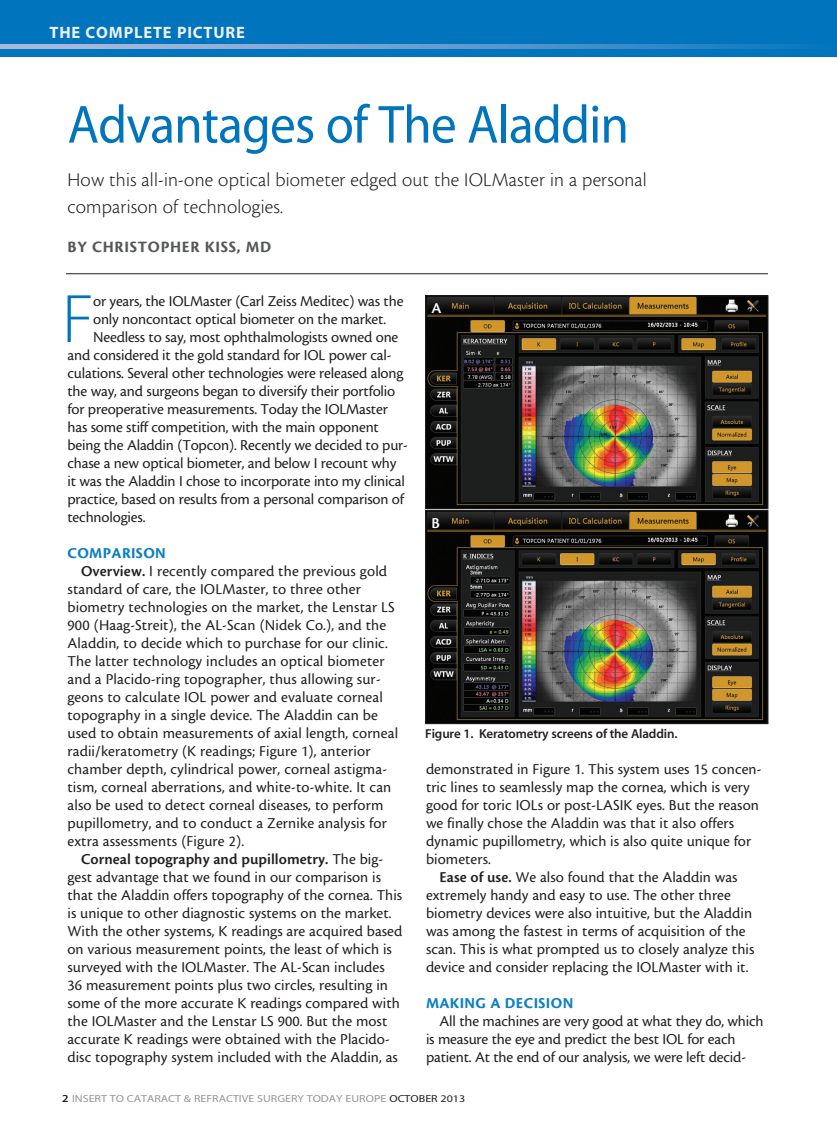
<style>
.page{position:relative;width:837px;height:1134px;background:#fff}
.page>*{position:absolute;margin:0;border:0;box-sizing:border-box;transform-origin:0 0}
.body_first{font:69.15px "Myriad MM 215 600";color:#0075bd}
.Headline{font:54px "Myriad MM 400 600";letter-spacing:-.015em;color:#0075bd;scale:.95 1}
.Deck{font:20.25px/27px "Cronos MM 250 13";letter-spacing:.01em;color:#231f20}
.Author_Byline{font:16.5px "Cronos MM 700 11";letter-spacing:.045em;color:#565858}
.t1{font:16.5px "Myriad MM 700 600";letter-spacing:.05em;color:#edeff0}
.crst_dept_body{font:15.75px/18px "Cronos MM 408 10";letter-spacing:.005em;color:#231f20}
.body_first-2{font:15.75px "Cronos MM 408 10";letter-spacing:-.01em;color:#231f20}
.crst_dept_subhead{font:15.75px "Cronos MM 700 10";letter-spacing:.025em;color:#0c80c2}
.t2{font:15.75px "Cronos MM 574 10";color:#fff}
.crst_dept_caption{font:13.05px "Myriad MM 565 600";letter-spacing:-.01em;color:#231f20}
.t3{font:10.2px "Myriad MM 400 600";color:#939598;scale:1.18 1}
.s1{font-family:"Cronos MM 574 10"}
.s2{font-family:"Myriad MM 565 600";font-size:10.8px;color:#231f20}
.s3{color:#231f20}
</style>
<div class="page">
<div style="left:0;top:0;width:837px;height:57px;background:#0075bd"></div>
<svg style="left:0;top:45px;width:803px;height:4px;background:#679ece"></svg>
<hr style="left:66px;top:273px;width:702px;height:1px;background:#231f20">
<img style="left:427px;top:297px;width:339px;height:210px">
<div style="left:425px;top:295px;width:343px;height:214px;border:1px solid #231f20"></div>
<img style="left:427px;top:512px;width:339px;height:210px">
<div style="left:425px;top:510px;width:343px;height:214px;border:1px solid #231f20"></div>
<p class="t1" style="left:49px;top:25px;width:197px">THE COMPLETE PICTURE</p>
<p class="Headline" style="left:68px;top:98px;width:592px">Advantages of The Aladdin</p>
<p class="Deck" style="left:68px;top:167px;width:581px">How this all-in-one optical biometer edged out the IOLMaster in a personal comparison of technologies.</p>
<p class="Author_Byline" style="left:68px;top:239px;width:205px">BY CHRISTOPHER KISS, MD</p>
<p class="body_first" style="left:62px;top:285px;width:33px">F</p>
<p class="body_first-2" style="left:93px;top:293px;width:312px">or years, the IOLMaster (Carl Zeiss Meditec) was the</p>
<p class="body_first-2" style="left:93px;top:311px;width:295px">only noncontact optical biometer on the market.</p>
<p class="body_first-2" style="left:93px;top:329px;width:307px">Needless to say, most ophthalmologists owned one</p>
<p class="body_first-2" style="left:68px;top:347px;width:326px">and considered it the gold standard for IOL power cal-</p>
<p class="body_first-2" style="left:68px;top:365px;width:338px">culations. Several other technologies were released along</p>
<p class="body_first-2" style="left:68px;top:383px;width:329px">the way, and surgeons began to diversify their portfolio</p>
<p class="body_first-2" style="left:68px;top:401px;width:322px">for preoperative measurements. Today the IOLMaster</p>
<p class="body_first-2" style="left:68px;top:419px;width:313px">has some stiff competition, with the main opponent</p>
<p class="body_first-2" style="left:68px;top:437px;width:342px">being the Aladdin (Topcon). Recently we decided to pur-</p>
<p class="body_first-2" style="left:68px;top:455px;width:330px">chase a new optical biometer, and below I recount why</p>
<p class="body_first-2" style="left:68px;top:473px;width:339px">it was the Aladdin I chose to incorporate into my clinical</p>
<p class="body_first-2" style="left:68px;top:491px;width:338px">practice, based on results from a personal comparison of</p>
<p class="body_first-2" style="left:68px;top:509px;width:79px">technologies.</p>
<p class="crst_dept_subhead" style="left:68px;top:545px;width:100px">COMPARISON</p>
<p class="crst_dept_body" style="left:68px;top:562px;width:332px;text-indent:14px"><span class="s1">Overview.</span> I recently compared the previous gold standard of care, the IOLMaster, to three other biometry technologies on the market, the Lenstar LS 900 (Haag-Streit), the AL-Scan (Nidek Co.), and the Aladdin, to decide which to purchase for our clinic.<br>The latter technology includes an optical biometer and a Placido-ring topographer, thus allowing sur&shy;geons to calculate IOL power and evaluate corneal topography in a single device. The Aladdin can be used to obtain measurements of axial length, corneal radii/keratometry (K readings; Figure 1), anterior chamber depth, cylindrical power, corneal astigma&shy;tism, corneal aberrations, and white-to-white. It can also be used to detect corneal diseases, to perform pupillometry, and to conduct a Zernike analysis for extra assessments (Figure 2).</p>
<p class="crst_dept_body" style="left:68px;top:850px;width:336px;text-indent:14px"><span class="s1">Corneal topography and pupillometry.</span> The big&shy;gest advantage that we found in our comparison is that the Aladdin offers topography of the cornea. This is unique to other diagnostic systems on the market.<br>With the other systems, K readings are acquired based on various measurement points, the least of which is surveyed with the IOLMaster. The AL-Scan includes 36 measurement points plus two circles, resulting in some of the more accurate K readings compared with the IOLMaster and the Lenstar LS 900. But the most accurate K readings were obtained with the Placido&shy;disc topography system included with the Aladdin, as</p>
<p class="t2" style="left:431px;top:300px;width:11px">A</p>
<p class="t2" style="left:431px;top:514px;width:10px">B</p>
<p class="crst_dept_caption" style="left:425px;top:727px;width:254px">Figure 1. Keratometry screens of the Aladdin.</p>
<p class="crst_dept_body" style="left:426px;top:760px;width:337px">demonstrated in Figure 1. This system uses 15 concen&shy;tric lines to seamlessly map the cornea, which is very good for toric IOLs or post-LASIK eyes. But the reason we finally chose the Aladdin was that it also offers dynamic pupillometry, which is also quite unique for biometers.</p>
<p class="crst_dept_body" style="left:426px;top:868px;width:330px;text-indent:14px"><span class="s1">Ease of use.</span> We also found that the Aladdin was extremely handy and easy to use. The other three biometry devices were also intuitive, but the Aladdin was among the fastest in terms of acquisition of the scan. This is what prompted us to closely analyze this device and consider replacing the IOLMaster with it.</p>
<p class="crst_dept_subhead" style="left:426px;top:995px;width:149px">MAKING A DECISION</p>
<p class="crst_dept_body" style="left:426px;top:1012px;width:339px;text-indent:14px">All the machines are very good at what they do, which is measure the eye and predict the best IOL for each patient. At the end of our analysis, we were left decid-</p>
<p class="t3" style="left:62px;top:1093px;width:343px"><span class="s2">2</span> INSERT TO CATARACT &amp; REFRACTIVE SURGERY TODAY EUROPE <span class="s3">OCTOBER 2013</span></p>
</div>
